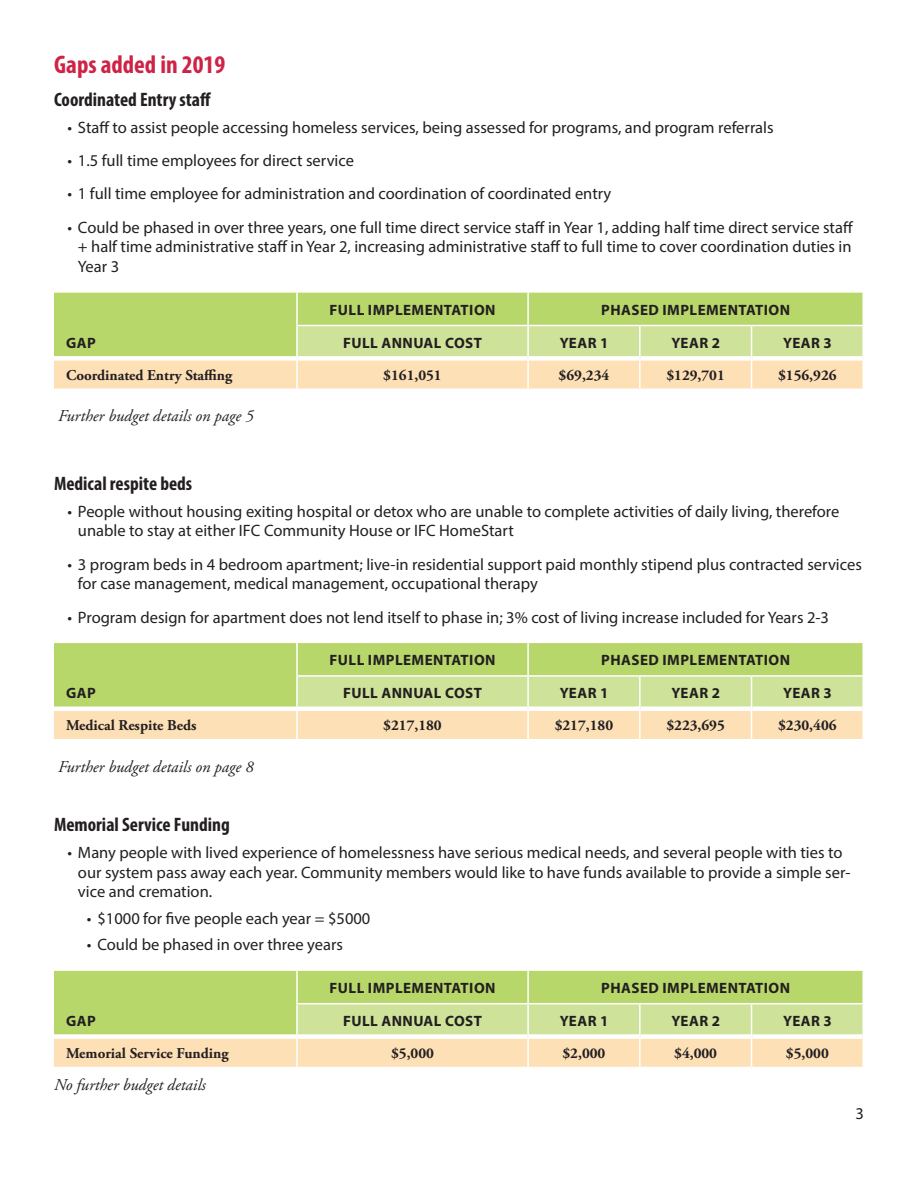
<style>
.page{position:relative;width:918px;height:1188px;background:#fff}
.page>*{position:absolute;margin:0;border:0;box-sizing:border-box;transform-origin:0 0}
.t1{font:700 condensed 25.5px "Myriad Pro";color:#cf2346}
.t2{font:700 condensed 19.5px "Myriad Pro";color:#231f20}
.t3{font:16.5px/19.8px "Myriad Pro";color:#231f20}
.t4{font:italic 16.5px "Adobe Garamond Pro";color:#231f20}
.t5{font:700 15px "Myriad Pro";letter-spacing:.03em;color:#231f20}
.t6{font:700 15px "Adobe Garamond Pro";color:#231f20}
</style>
<div class="page">
<div style="left:54px;top:293px;width:808px;height:33px;background:#b8d76a"></div>
<svg style="left:54px;top:326px;width:808px;height:63px;background:#e1dfa1"></svg>
<div style="left:297px;top:356px;width:230px;height:5px;background:#fff"></div>
<div style="left:529px;top:356px;width:110px;height:5px;background:#fff"></div>
<div style="left:641px;top:356px;width:110px;height:5px;background:#fff"></div>
<div style="left:752px;top:356px;width:110px;height:5px;background:#fff"></div>
<hr style="left:527px;top:326px;width:2px;height:32px;background:#fff">
<hr style="left:639px;top:326px;width:2px;height:32px;background:#fff">
<hr style="left:751px;top:326px;width:1px;height:32px;background:#fff">
<hr style="left:296px;top:361px;width:2px;height:28px;background:#fff">
<hr style="left:527px;top:358px;width:2px;height:31px;background:#fff">
<hr style="left:639px;top:358px;width:2px;height:31px;background:#fff">
<hr style="left:751px;top:358px;width:1px;height:31px;background:#fff">
<hr style="left:296px;top:293px;width:2px;height:32px;background:#fff">
<hr style="left:296px;top:326px;width:2px;height:30px;background:#fff">
<div style="left:54px;top:356px;width:243px;height:5px;background:#fff"></div>
<hr style="left:527px;top:293px;width:2px;height:32px;background:#fff">
<hr style="left:296px;top:325px;width:232px;height:1px;background:#fff">
<hr style="left:528px;top:325px;width:112px;height:1px;background:#fff">
<hr style="left:640px;top:325px;width:112px;height:1px;background:#fff">
<hr style="left:752px;top:325px;width:112px;height:1px;background:#fff">
<div style="left:54px;top:643px;width:808px;height:33px;background:#b8d76a"></div>
<svg style="left:54px;top:676px;width:808px;height:63px;background:#e1dfa1"></svg>
<hr style="left:297px;top:707px;width:230px;height:4px;background:#fff">
<hr style="left:529px;top:707px;width:110px;height:4px;background:#fff">
<hr style="left:641px;top:707px;width:110px;height:4px;background:#fff">
<hr style="left:752px;top:707px;width:110px;height:4px;background:#fff">
<hr style="left:527px;top:677px;width:2px;height:32px;background:#fff">
<hr style="left:639px;top:677px;width:2px;height:32px;background:#fff">
<hr style="left:751px;top:677px;width:1px;height:32px;background:#fff">
<hr style="left:296px;top:711px;width:2px;height:28px;background:#fff">
<hr style="left:527px;top:709px;width:2px;height:30px;background:#fff">
<hr style="left:639px;top:709px;width:2px;height:30px;background:#fff">
<hr style="left:751px;top:709px;width:1px;height:30px;background:#fff">
<hr style="left:296px;top:643px;width:2px;height:32px;background:#fff">
<hr style="left:296px;top:677px;width:2px;height:30px;background:#fff">
<hr style="left:54px;top:707px;width:243px;height:4px;background:#fff">
<hr style="left:527px;top:643px;width:2px;height:32px;background:#fff">
<hr style="left:296px;top:675px;width:232px;height:2px;background:#fff">
<hr style="left:528px;top:675px;width:112px;height:2px;background:#fff">
<hr style="left:640px;top:675px;width:112px;height:2px;background:#fff">
<hr style="left:752px;top:675px;width:112px;height:2px;background:#fff">
<div style="left:54px;top:971px;width:808px;height:33px;background:#b8d76a"></div>
<svg style="left:54px;top:1004px;width:808px;height:63px;background:#e2dfa1"></svg>
<div style="left:297px;top:1034px;width:230px;height:5px;background:#fff"></div>
<div style="left:529px;top:1034px;width:110px;height:5px;background:#fff"></div>
<div style="left:641px;top:1034px;width:110px;height:5px;background:#fff"></div>
<div style="left:752px;top:1034px;width:110px;height:5px;background:#fff"></div>
<hr style="left:527px;top:1004px;width:2px;height:33px;background:#fff">
<hr style="left:639px;top:1004px;width:2px;height:33px;background:#fff">
<hr style="left:751px;top:1004px;width:1px;height:33px;background:#fff">
<hr style="left:296px;top:1039px;width:2px;height:28px;background:#fff">
<hr style="left:527px;top:1037px;width:2px;height:30px;background:#fff">
<hr style="left:639px;top:1037px;width:2px;height:30px;background:#fff">
<hr style="left:751px;top:1037px;width:1px;height:30px;background:#fff">
<hr style="left:296px;top:971px;width:2px;height:32px;background:#fff">
<hr style="left:296px;top:1004px;width:2px;height:30px;background:#fff">
<div style="left:54px;top:1034px;width:243px;height:5px;background:#fff"></div>
<hr style="left:527px;top:971px;width:2px;height:32px;background:#fff">
<hr style="left:296px;top:1003px;width:232px;height:1px;background:#fff">
<hr style="left:528px;top:1003px;width:112px;height:1px;background:#fff">
<hr style="left:640px;top:1003px;width:112px;height:1px;background:#fff">
<hr style="left:752px;top:1003px;width:112px;height:1px;background:#fff">
<h1 class="t1" style="left:54px;top:49px;width:173px">Gaps added in 2019</h1>
<p class="t2" style="left:54px;top:88px;width:159px">Coordinated Entry staff</p>
<p class="t3" style="left:68px;top:117px;width:708px">• Staff to assist people accessing homeless services, being assessed for programs, and program referrals</p>
<p class="t3" style="left:68px;top:150px;width:288px">• 1.5 full time employees for direct service</p>
<p class="t3" style="left:68px;top:184px;width:545px">• 1 full time employee for administration and coordination of coordinated entry</p>
<p class="t3" style="left:78px;top:217px;width:777px;text-align:justify;text-indent:-10px">• Could be phased in over three years, one full time direct service staff in Year 1, adding half time direct service staff + half time administrative staff in Year 2, increasing administrative staff to full time to cover coordination duties in Year 3</p>
<p class="t5" style="left:66px;top:333px;width:31px">GAP</p>
<p class="t5" style="left:330px;top:300px;width:168px">FULL IMPLEMENTATION</p>
<p class="t5" style="left:601px;top:300px;width:190px">PHASED IMPLEMENTATION</p>
<p class="t5" style="left:343px;top:333px;width:141px">FULL ANNUAL COST</p>
<p class="t5" style="left:560px;top:333px;width:50px">YEAR 1</p>
<p class="t5" style="left:671px;top:333px;width:50px">YEAR 2</p>
<p class="t5" style="left:783px;top:333px;width:50px">YEAR 3</p>
<p class="t6" style="left:66px;top:367px;width:168px">Coordinated Entry Staffing</p>
<p class="t6" style="left:383px;top:367px;width:60px">$161,051</p>
<p class="t6" style="left:559px;top:367px;width:52px">$69,234</p>
<p class="t6" style="left:666px;top:367px;width:60px">$129,701</p>
<p class="t6" style="left:778px;top:367px;width:60px">$156,926</p>
<p class="t4" style="left:58px;top:406px;width:197px">Further budget details on page 5</p>
<p class="t2" style="left:54px;top:471px;width:140px">Medical respite beds</p>
<p class="t3" style="left:78px;top:501px;width:763px;text-indent:-10px">• People without housing exiting hospital or detox who are unable to complete activities of daily living, therefore unable to stay at either IFC Community House or IFC HomeStart</p>
<p class="t3" style="left:78px;top:554px;width:785px;text-indent:-10px">• 3 program beds in 4 bedroom apartment; live-in residential support paid monthly stipend plus contracted services for case management, medical management, occupational therapy</p>
<p class="t3" style="left:68px;top:607px;width:763px">• Program design for apartment does not lend itself to phase in; 3% cost of living increase included for Years 2-3</p>
<p class="t5" style="left:66px;top:683px;width:31px">GAP</p>
<p class="t5" style="left:330px;top:650px;width:168px">FULL IMPLEMENTATION</p>
<p class="t5" style="left:601px;top:650px;width:190px">PHASED IMPLEMENTATION</p>
<p class="t5" style="left:343px;top:683px;width:141px">FULL ANNUAL COST</p>
<p class="t5" style="left:560px;top:683px;width:50px">YEAR 1</p>
<p class="t5" style="left:671px;top:683px;width:50px">YEAR 2</p>
<p class="t5" style="left:783px;top:683px;width:50px">YEAR 3</p>
<p class="t6" style="left:66px;top:717px;width:132px">Medical Respite Beds</p>
<p class="t6" style="left:383px;top:717px;width:60px">$217,180</p>
<p class="t6" style="left:555px;top:717px;width:60px">$217,180</p>
<p class="t6" style="left:666px;top:717px;width:60px">$223,695</p>
<p class="t6" style="left:778px;top:717px;width:60px">$230,406</p>
<p class="t4" style="left:58px;top:757px;width:197px">Further budget details on page 8</p>
<p class="t2" style="left:54px;top:813px;width:177px">Memorial Service Funding</p>
<p class="t3" style="left:78px;top:842px;width:774px;text-indent:-10px">• Many people with lived experience of homelessness have serious medical needs, and several people with ties to our system pass away each year. Community members would like to have funds available to provide a simple ser&shy;vice and cremation.</p>
<p class="t3" style="left:87px;top:908px;width:285px">• $1000 for five people each year = $5000</p>
<p class="t3" style="left:87px;top:935px;width:258px">• Could be phased in over three years</p>
<p class="t5" style="left:66px;top:1011px;width:31px">GAP</p>
<p class="t5" style="left:330px;top:978px;width:168px">FULL IMPLEMENTATION</p>
<p class="t5" style="left:601px;top:978px;width:190px">PHASED IMPLEMENTATION</p>
<p class="t5" style="left:343px;top:1011px;width:141px">FULL ANNUAL COST</p>
<p class="t5" style="left:560px;top:1011px;width:50px">YEAR 1</p>
<p class="t5" style="left:671px;top:1011px;width:50px">YEAR 2</p>
<p class="t5" style="left:783px;top:1011px;width:50px">YEAR 3</p>
<p class="t6" style="left:66px;top:1045px;width:164px">Memorial Service Funding</p>
<p class="t6" style="left:391px;top:1045px;width:44px">$5,000</p>
<p class="t6" style="left:563px;top:1045px;width:44px">$2,000</p>
<p class="t6" style="left:674px;top:1045px;width:44px">$4,000</p>
<p class="t6" style="left:786px;top:1045px;width:44px">$5,000</p>
<p class="t4" style="left:54px;top:1075px;width:153px">No further budget details</p>
<p class="t3" style="left:856px;top:1104px;width:10px">3</p>
</div>
